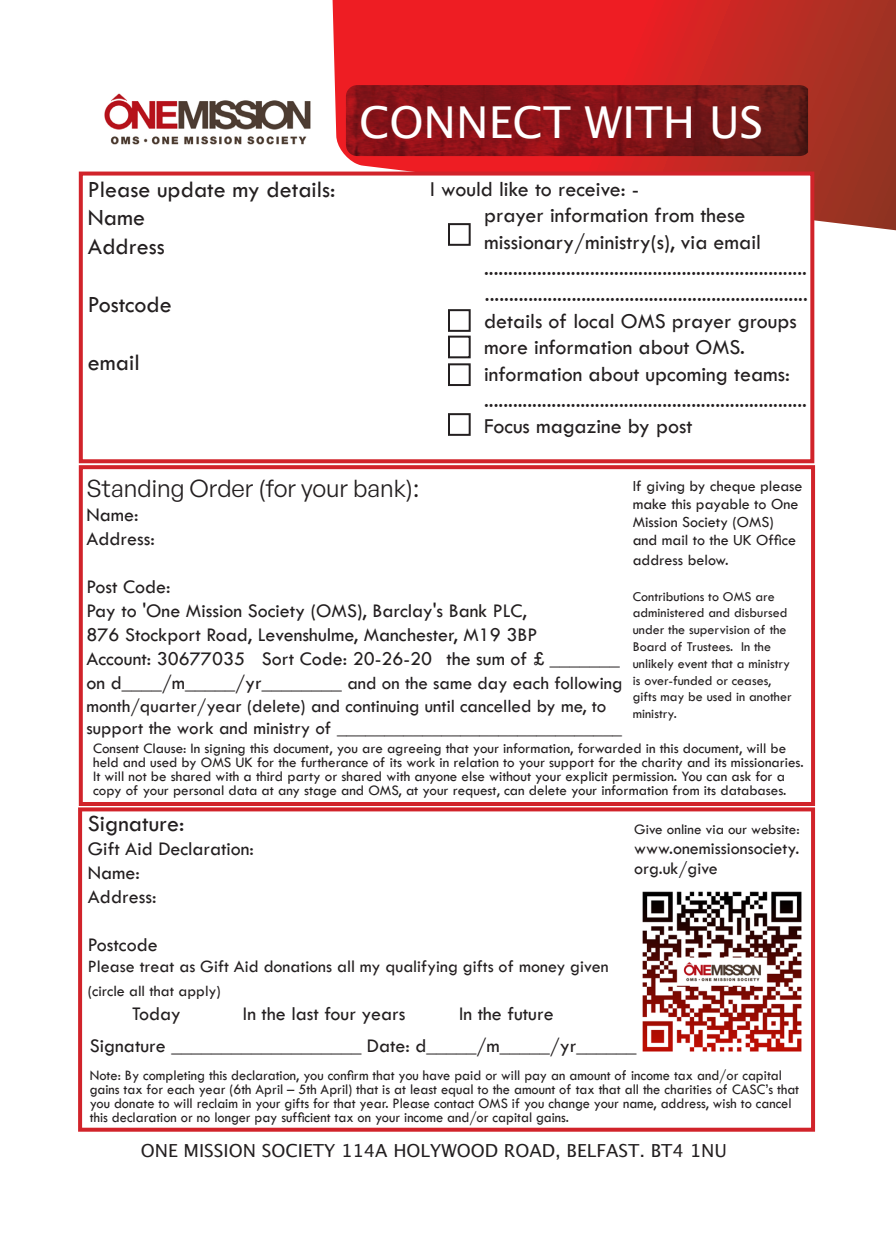
<style>
.page{position:relative;width:896px;height:1248px;background:#fff}
.page>*{position:absolute;margin:0;border:0;box-sizing:border-box;transform-origin:0 0}
.t1{font:44px "Lucida Sans";color:#fff}
.t2{font:24px "Tw Cen";color:#231f20}
.t3{font:24px "General Sans";color:#231f20}
.t4{font:22px/26.4px "Tw Cen";color:#231f20}
.t5{font:20px/24px "Tw Cen";color:#231f20}
.t6{font:19px/22.8px "Tw Cen";color:#231f20}
.t7{font:18px/20px "Tw Cen";color:#231f20}
.t8{font:18px "Lucida Grande";color:#231f20}
.t9{font:16px/18.4px "Tw Cen";color:#231f20}
.t10{font:15px/14px "Tw Cen";color:#231f20}
.t11{font:15px/14px "Tw Cen";color:#231f20;scale:.96 1}
.t12{font:14px/16.8px "Tw Cen";color:#231f20}
.s1{font-size:20px}
</style>
<div class="page">
<div style="left:78px;top:807px;width:737px;height:324px;border:4px solid #d1232a"></div>
<svg style="left:78px;top:306px;width:446px;height:207px"></svg>
<svg style="left:332px;top:0;width:564px;height:263px;background:#b72828"></svg>
<div style="left:79px;top:171px;width:735px;height:292px;background:#fff;border:4px solid #d1232a"></div>
<div style="left:79px;top:465px;width:736px;height:341px;border:4px solid #d1232a"></div>
<div style="left:448px;top:223px;width:23px;height:23px;border:2px solid #231f20"></div>
<div style="left:448px;top:309px;width:23px;height:23px;border:2px solid #231f20"></div>
<div style="left:448px;top:363px;width:23px;height:23px;border:2px solid #231f20"></div>
<div style="left:448px;top:413px;width:23px;height:23px;border:2px solid #231f20"></div>
<div style="left:448px;top:335px;width:23px;height:23px;border:2px solid #231f20"></div>
<img style="left:642px;top:891px;width:160px;height:161px">
<img style="left:104px;top:93px;width:207px;height:52px">
<p class="t2" style="left:88px;top:175px;width:249px">Please update my details:</p>
<p class="t2" style="left:88px;top:203px;width:59px">Name</p>
<p class="t2" style="left:88px;top:232px;width:78px">Address</p>
<p class="t2" style="left:88px;top:290px;width:85px">Postcode</p>
<p class="t2" style="left:88px;top:347px;width:53px">email</p>
<p class="t1" style="left:359px;top:98px;width:406px">CONNECT WITH US</p>
<p class="t4" style="left:430px;top:175px;width:210px">I would like to receive: -</p>
<p class="t4" style="left:484px;top:202px;width:278px">prayer information from these missionary/ministry(s), via email</p>
<p class="t4" style="left:484px;top:255px;width:325px">................................................................... ...................................................................</p>
<p class="t4" style="left:484px;top:307px;width:314px">details of local OMS prayer groups</p>
<p class="t4" style="left:484px;top:334px;width:262px">more information about OMS.</p>
<p class="t4" style="left:484px;top:360px;width:307px">information about upcoming teams:</p>
<p class="t4" style="left:484px;top:387px;width:324px">...................................................................</p>
<p class="t4" style="left:484px;top:413px;width:210px">Focus magazine by post</p>
<p class="t3" style="left:86px;top:473px;width:334px">Standing Order (for your bank):</p>
<p class="t5" style="left:86px;top:502px;width:54px">Name:</p>
<p class="t5" style="left:86px;top:526px;width:70px">Address:</p>
<p class="t5" style="left:86px;top:574px;width:86px">Post Code:</p>
<p class="t5" style="left:86px;top:598px;width:452px">Pay to 'One Mission Society (OMS), Barclay's Bank PLC,<br>876 Stockport Road, Levenshulme, Manchester, M19 3BP</p>
<p class="t5" style="left:86px;top:646px;width:535px">Account: 30677035 Sort Code: 20-26-20 the sum of £ _______</p>
<p class="t6" style="left:86px;top:671px;width:538px"><span class="s1">on d____/m_____/yr________</span> and on the same day each following month/quarter/year (delete) and continuing until cancelled by me, to support the work and ministry of ______________________________</p>
<p class="t9" style="left:633px;top:477px;width:171px">If giving by cheque please make this payable to One<br>Mission Society (OMS) and mail to the UK Office address below.</p>
<p class="t12" style="left:633px;top:587px;width:160px">Contributions to OMS are administered and disbursed under the supervision of the<br>Board of Trustees. In the unlikely event that a ministry is over-funded or ceases, gifts may be used in another ministry.</p>
<p class="t10" style="left:93px;top:741px;width:712px">Consent Clause: In signing this document, you are agreeing that your information, forwarded in this document, will be held and used by OMS UK for the furtherance of its work in relation to your support for the charity and its missionaries.<br>It will not be shared with a third party or shared with anyone else without your explicit permission. You can ask for a copy of your personal data at any stage and OMS, at your request, can delete your information from its databases.</p>
<p class="t2" style="left:88px;top:808px;width:98px">Signature:</p>
<p class="t5" style="left:88px;top:836px;width:168px">Gift Aid Declaration:</p>
<p class="t5" style="left:88px;top:860px;width:54px">Name:</p>
<p class="t5" style="left:88px;top:884px;width:70px">Address:</p>
<p class="t5" style="left:88px;top:932px;width:71px">Postcode</p>
<p class="t7" style="left:88px;top:956px;width:522px">Please treat as Gift Aid donations all my qualifying gifts of money given</p>
<p class="t9" style="left:88px;top:981px;width:134px">(circle all that apply)</p>
<p class="t5" style="left:132px;top:1001px;width:50px">Today</p>
<p class="t5" style="left:243px;top:1001px;width:164px">In the last four years</p>
<p class="t5" style="left:459px;top:1001px;width:96px">In the future</p>
<p class="t10" style="left:634px;top:821px;width:167px">Give online via our website:</p>
<p class="t7" style="left:634px;top:837px;width:167px">www.onemissionsociety. org.uk/give</p>
<p class="t5" style="left:90px;top:1033px;width:548px">Signature ___________________ Date: d_____/m_____/yr______</p>
<p class="t11" style="left:90px;top:1068px;width:740px">Note: By completing this declaration, you confirm that you have paid or will pay an amount of income tax and/or capital gains tax for each year (6th April – 5th April) that is at least equal to the amount of tax that all the charities of CASC’s that you donate to will reclaim in your gifts for that year. Please contact OMS if you change your name, address, wish to cancel this declaration or no longer pay sufficient tax on your income and/or capital gains.</p>
<p class="t8" style="left:141px;top:1137px;width:587px">ONE MISSION SOCIETY 114A HOLYWOOD ROAD, BELFAST. BT4 1NU</p>
</div>
